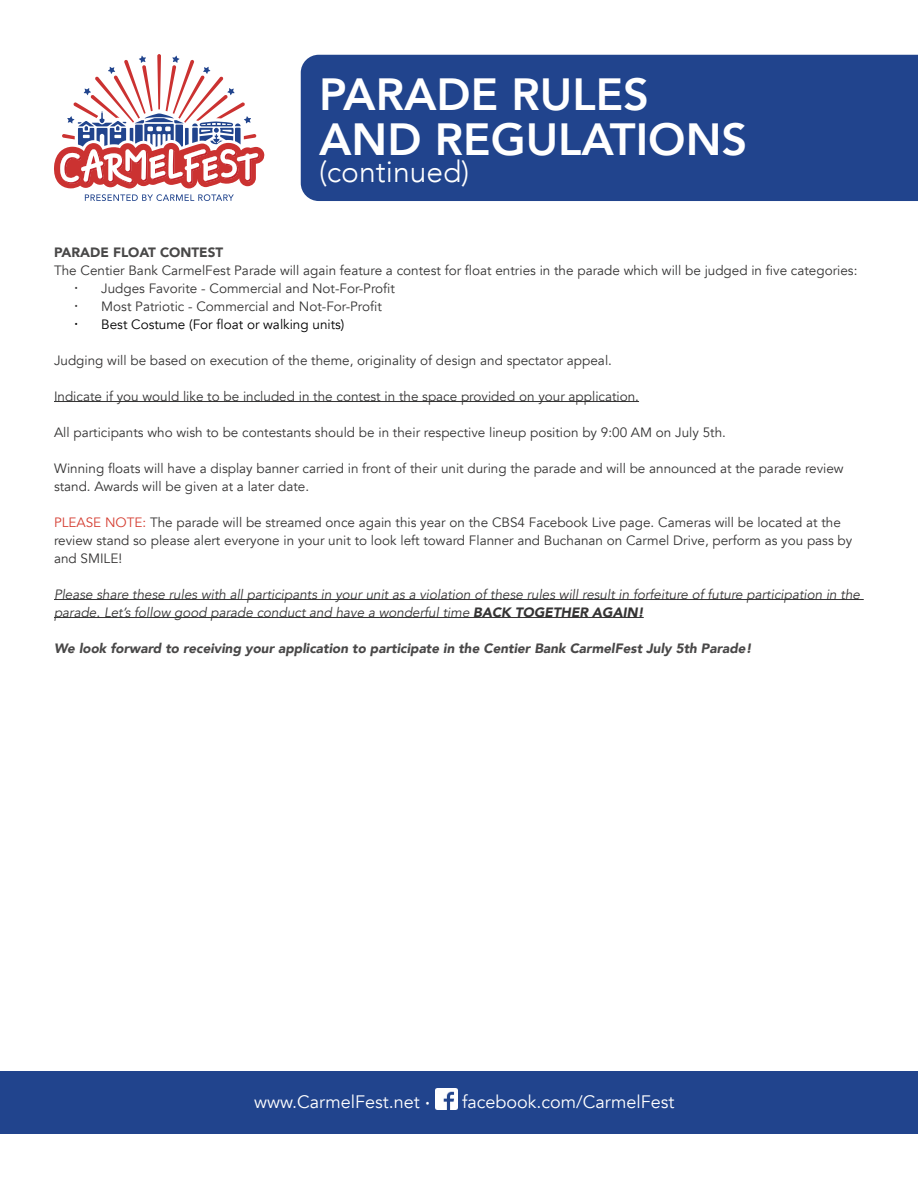
<style>
.page{position:relative;width:918px;height:1188px;background:#fff}
.page>*{position:absolute;margin:0;border:0;box-sizing:border-box;transform-origin:0 0}
.t1{font:800 45px/45px "Avenir";color:#fff}
.t2{font:300 30px "Avenir";color:#fff}
.t3{font:18px "Avenir";color:#fff}
.Body{font:13.5px/18px "Avenir";color:#353434}
.Body-2{font:italic 13.5px/18px "Avenir";color:#353434}
.Body-3{font:italic 900 13.5px "Avenir";color:#494848}
.t4{font:13.5px "Avenir";color:#000}
.Section_Header{font:900 13.5px "Avenir";color:#494848}
.s1{color:#d53f33}
.s2{font-weight:900}
</style>
<div class="page">
<div style="left:0;top:1071px;width:918px;height:63px;background:#21448d"></div>
<div style="left:301px;top:55px;width:617px;height:146px;background:#21448d"></div>
<svg style="left:54px;top:54px;width:211px;height:147px"></svg>
<img style="left:435px;top:1088px;width:22px;height:22px">
<hr style="left:54px;top:401px;width:585px;height:1px;background:#353434">
<hr style="left:54px;top:599px;width:810px;height:1px;background:#353434">
<hr style="left:54px;top:617px;width:590px;height:1px;background:#353434">
<p class="t1" style="left:319px;top:72px;width:430px">PARADE RULES<br>AND REGULATIONS</p>
<p class="t2" style="left:319px;top:154px;width:152px">(continued)</p>
<p class="Section_Header" style="left:54px;top:240px;width:171px">PARADE FLOAT CONTEST</p>
<p class="Body" style="left:54px;top:261px;width:805px">The Centier Bank CarmelFest Parade will again feature a contest for float entries in the parade which will be judged in five categories:</p>
<p class="Body" style="left:101px;top:279px;width:295px">Judges Favorite - Commercial and Not-For-Profit</p>
<p class="Body" style="left:101px;top:297px;width:282px">Most Patriotic - Commercial and Not-For-Profit</p>
<p class="t4" style="left:101px;top:316px;width:245px">Best Costume (For float or walking units)</p>
<p class="Body" style="left:54px;top:351px;width:559px">Judging will be based on execution of the theme, originality of design and spectator appeal.</p>
<p class="Body" style="left:54px;top:387px;width:587px">Indicate if you would like to be included in the contest in the space provided on your application.</p>
<p class="Body" style="left:54px;top:423px;width:673px">All participants who wish to be contestants should be in their respective lineup position by 9:00 AM on July 5th.</p>
<p class="Body" style="left:54px;top:459px;width:791px">Winning floats will have a display banner carried in front of their unit during the parade and will be announced at the parade review stand. Awards will be given at a later date.</p>
<p class="Body" style="left:54px;top:513px;width:800px"><span class="s1">PLEASE NOTE:</span> The parade will be streamed once again this year on the CBS4 Facebook Live page. Cameras will be located at the review stand so please alert everyone in your unit to look left toward Flanner and Buchanan on Carmel Drive, perform as you pass by and SMILE!</p>
<p class="Body-2" style="left:54px;top:585px;width:808px">Please share these rules with all participants in your unit as a violation of these rules will result in forfeiture of future participation in the parade. Let’s follow good parade conduct and have a wonderful time <span class="s2">BACK TOGETHER AGAIN!</span></p>
<p class="Body-3" style="left:54px;top:637px;width:699px">We look forward to receiving your application to participate in the Centier Bank CarmelFest July 5th Parade!</p>
<p class="t3" style="left:254px;top:1091px;width:167px">www.CarmelFest.net</p>
<p class="t3" style="left:462px;top:1091px;width:214px">facebook.com/CarmelFest</p>
</div>
